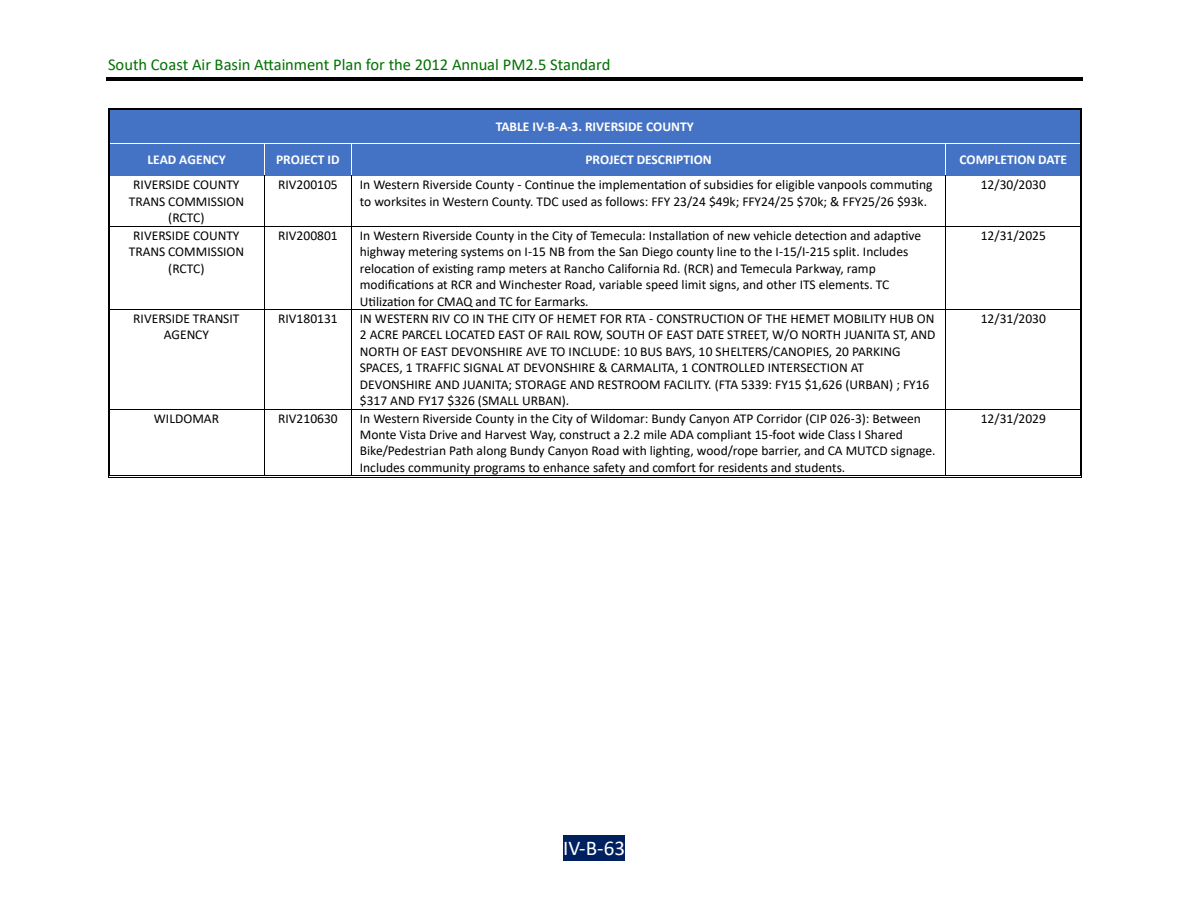
<style>
.page{position:relative;width:1188px;height:918px;background:#fff}
.page>*{position:absolute;margin:0;border:0;box-sizing:border-box;transform-origin:0 0}
.t1{font:21px "Calibri";color:#fff}
.t2{font:16.5px "Calibri";letter-spacing:-.005em;color:#007200}
.t3{font:13.5px/16.5px "Calibri";color:#000}
.t4{font:700 13.5px "Calibri";color:#fff}
</style>
<div class="page">
<hr style="left:106px;top:77px;width:976px;height:3px;background:#000">
<div style="left:604px;top:835px;width:21px;height:26px;background:#002060"></div>
<div style="left:563px;top:835px;width:41px;height:26px;background:#002060"></div>
<div style="left:110px;top:110px;width:970px;height:33px;background:#4472c4"></div>
<hr style="left:110px;top:108px;width:970px;height:1px;background:#000">
<hr style="left:110px;top:109px;width:970px;height:1px;background:#000">
<hr style="left:109px;top:110px;width:1px;height:33px;background:#000">
<hr style="left:108px;top:110px;width:1px;height:33px;background:#000">
<hr style="left:1081px;top:110px;width:1px;height:33px;background:#000">
<hr style="left:1080px;top:110px;width:1px;height:33px;background:#000">
<div style="left:110px;top:143px;width:154px;height:33px;background:#4472c4"></div>
<div style="left:264px;top:143px;width:87px;height:33px;background:#4472c4"></div>
<div style="left:352px;top:143px;width:593px;height:33px;background:#4472c4"></div>
<div style="left:946px;top:143px;width:134px;height:33px;background:#4472c4"></div>
<hr style="left:110px;top:143px;width:154px;height:1px;background:#fff">
<hr style="left:264px;top:143px;width:87px;height:1px;background:#fff">
<hr style="left:352px;top:143px;width:593px;height:1px;background:#fff">
<hr style="left:946px;top:143px;width:134px;height:1px;background:#fff">
<hr style="left:109px;top:143px;width:1px;height:33px;background:#000">
<hr style="left:108px;top:143px;width:1px;height:33px;background:#000">
<hr style="left:264px;top:143px;width:1px;height:33px;background:#fff">
<hr style="left:946px;top:143px;width:1px;height:33px;background:#fff">
<hr style="left:1081px;top:143px;width:1px;height:33px;background:#000">
<hr style="left:1080px;top:143px;width:1px;height:33px;background:#000">
<hr style="left:109px;top:176px;width:1px;height:50px;background:#000">
<hr style="left:108px;top:176px;width:1px;height:50px;background:#000">
<hr style="left:264px;top:176px;width:1px;height:50px;background:#000">
<hr style="left:351px;top:176px;width:1px;height:50px;background:#000">
<hr style="left:946px;top:176px;width:1px;height:50px;background:#000">
<hr style="left:1081px;top:176px;width:1px;height:50px;background:#000">
<hr style="left:1080px;top:176px;width:1px;height:50px;background:#000">
<hr style="left:110px;top:226px;width:154px;height:1px;background:#000">
<hr style="left:264px;top:226px;width:87px;height:1px;background:#000">
<hr style="left:352px;top:226px;width:593px;height:1px;background:#000">
<hr style="left:946px;top:226px;width:134px;height:1px;background:#000">
<hr style="left:109px;top:227px;width:1px;height:82px;background:#000">
<hr style="left:108px;top:227px;width:1px;height:82px;background:#000">
<hr style="left:264px;top:227px;width:1px;height:82px;background:#000">
<hr style="left:351px;top:227px;width:1px;height:82px;background:#000">
<hr style="left:946px;top:227px;width:1px;height:82px;background:#000">
<hr style="left:1081px;top:227px;width:1px;height:82px;background:#000">
<hr style="left:1080px;top:227px;width:1px;height:82px;background:#000">
<hr style="left:110px;top:309px;width:154px;height:1px;background:#000">
<hr style="left:264px;top:309px;width:87px;height:1px;background:#000">
<hr style="left:352px;top:309px;width:593px;height:1px;background:#000">
<hr style="left:946px;top:309px;width:134px;height:1px;background:#000">
<hr style="left:109px;top:310px;width:1px;height:99px;background:#000">
<hr style="left:108px;top:310px;width:1px;height:99px;background:#000">
<hr style="left:264px;top:310px;width:1px;height:99px;background:#000">
<hr style="left:351px;top:310px;width:1px;height:99px;background:#000">
<hr style="left:946px;top:310px;width:1px;height:99px;background:#000">
<hr style="left:1081px;top:310px;width:1px;height:99px;background:#000">
<hr style="left:1080px;top:310px;width:1px;height:99px;background:#000">
<hr style="left:110px;top:409px;width:154px;height:1px;background:#000">
<hr style="left:264px;top:409px;width:87px;height:1px;background:#000">
<hr style="left:352px;top:409px;width:593px;height:1px;background:#000">
<hr style="left:946px;top:409px;width:134px;height:1px;background:#000">
<hr style="left:109px;top:410px;width:1px;height:66px;background:#000">
<hr style="left:108px;top:410px;width:1px;height:66px;background:#000">
<hr style="left:110px;top:477px;width:154px;height:1px;background:#000">
<hr style="left:110px;top:476px;width:154px;height:1px;background:#000">
<hr style="left:264px;top:410px;width:1px;height:66px;background:#000">
<hr style="left:266px;top:477px;width:85px;height:1px;background:#000">
<hr style="left:266px;top:476px;width:85px;height:1px;background:#000">
<hr style="left:351px;top:410px;width:1px;height:66px;background:#000">
<hr style="left:354px;top:477px;width:591px;height:1px;background:#000">
<hr style="left:354px;top:476px;width:591px;height:1px;background:#000">
<hr style="left:946px;top:410px;width:1px;height:66px;background:#000">
<hr style="left:948px;top:477px;width:132px;height:1px;background:#000">
<hr style="left:948px;top:476px;width:132px;height:1px;background:#000">
<hr style="left:1081px;top:410px;width:1px;height:66px;background:#000">
<hr style="left:1080px;top:410px;width:1px;height:66px;background:#000">
<p class="t2" style="left:108px;top:57px;width:504px">South Coast Air Basin Attainment Plan for the 2012 Annual PM2.5 Standard</p>
<p class="t4" style="left:496px;top:121px;width:199px">TABLE IV-B-A-3. RIVERSIDE COUNTY</p>
<p class="t4" style="left:147px;top:154px;width:80px">LEAD AGENCY</p>
<p class="t4" style="left:276px;top:154px;width:65px">PROJECT ID</p>
<p class="t4" style="left:585px;top:154px;width:128px">PROJECT DESCRIPTION</p>
<p class="t4" style="left:960px;top:154px;width:109px">COMPLETION DATE</p>
<p class="t3" style="left:129px;top:178px;width:117px;text-align:center">RIVERSIDE COUNTY<br>TRANS COMMISSION (RCTC)</p>
<p class="t3" style="left:278px;top:178px;width:61px">RIV200105</p>
<p class="t3" style="left:360px;top:178px;width:574px">In Western Riverside County - Continue the implementation of subsidies for eligible vanpools commuting to worksites in Western County. TDC used as follows: FFY 23/24 $49k; FFY24/25 $70k; &amp; FFY25/26 $93k.</p>
<p class="t3" style="left:981px;top:178px;width:67px">12/30/2030</p>
<p class="t3" style="left:129px;top:228px;width:117px;text-align:center">RIVERSIDE COUNTY<br>TRANS COMMISSION (RCTC)</p>
<p class="t3" style="left:278px;top:228px;width:61px">RIV200801</p>
<p class="t3" style="left:360px;top:228px;width:563px">In Western Riverside County in the City of Temecula: Installation of new vehicle detection and adaptive highway metering systems on I-15 NB from the San Diego county line to the I-15/I-215 split. Includes relocation of existing ramp meters at Rancho California Rd. (RCR) and Temecula Parkway, ramp modifications at RCR and Winchester Road, variable speed limit signs, and other ITS elements. TC Utilization for CMAQ and TC for Earmarks.</p>
<p class="t3" style="left:981px;top:228px;width:67px">12/31/2025</p>
<p class="t3" style="left:133px;top:311px;width:108px;text-align:center">RIVERSIDE TRANSIT<br>AGENCY</p>
<p class="t3" style="left:278px;top:311px;width:61px">RIV180131</p>
<p class="t3" style="left:360px;top:311px;width:577px">IN WESTERN RIV CO IN THE CITY OF HEMET FOR RTA - CONSTRUCTION OF THE HEMET MOBILITY HUB ON 2 ACRE PARCEL LOCATED EAST OF RAIL ROW, SOUTH OF EAST DATE STREET, W/O NORTH JUANITA ST, AND NORTH OF EAST DEVONSHIRE AVE TO INCLUDE: 10 BUS BAYS, 10 SHELTERS/CANOPIES, 20 PARKING SPACES, 1 TRAFFIC SIGNAL AT DEVONSHIRE &amp; CARMALITA, 1 CONTROLLED INTERSECTION AT DEVONSHIRE AND JUANITA; STORAGE AND RESTROOM FACILITY. (FTA 5339: FY15 $1,626 (URBAN) ; FY16 $317 AND FY17 $326 (SMALL URBAN).</p>
<p class="t3" style="left:981px;top:311px;width:67px">12/31/2030</p>
<p class="t3" style="left:154px;top:411px;width:67px">WILDOMAR</p>
<p class="t3" style="left:278px;top:411px;width:61px">RIV210630</p>
<p class="t3" style="left:360px;top:411px;width:577px">In Western Riverside County in the City of Wildomar: Bundy Canyon ATP Corridor (CIP 026-3): Between Monte Vista Drive and Harvest Way, construct a 2.2 mile ADA compliant 15-foot wide Class I Shared Bike/Pedestrian Path along Bundy Canyon Road with lighting, wood/rope barrier, and CA MUTCD signage.<br>Includes community programs to enhance safety and comfort for residents and students.</p>
<p class="t3" style="left:981px;top:411px;width:67px">12/31/2029</p>
<h1 class="t1" style="left:563px;top:840px;width:63px">IV-B-63</h1>
</div>
